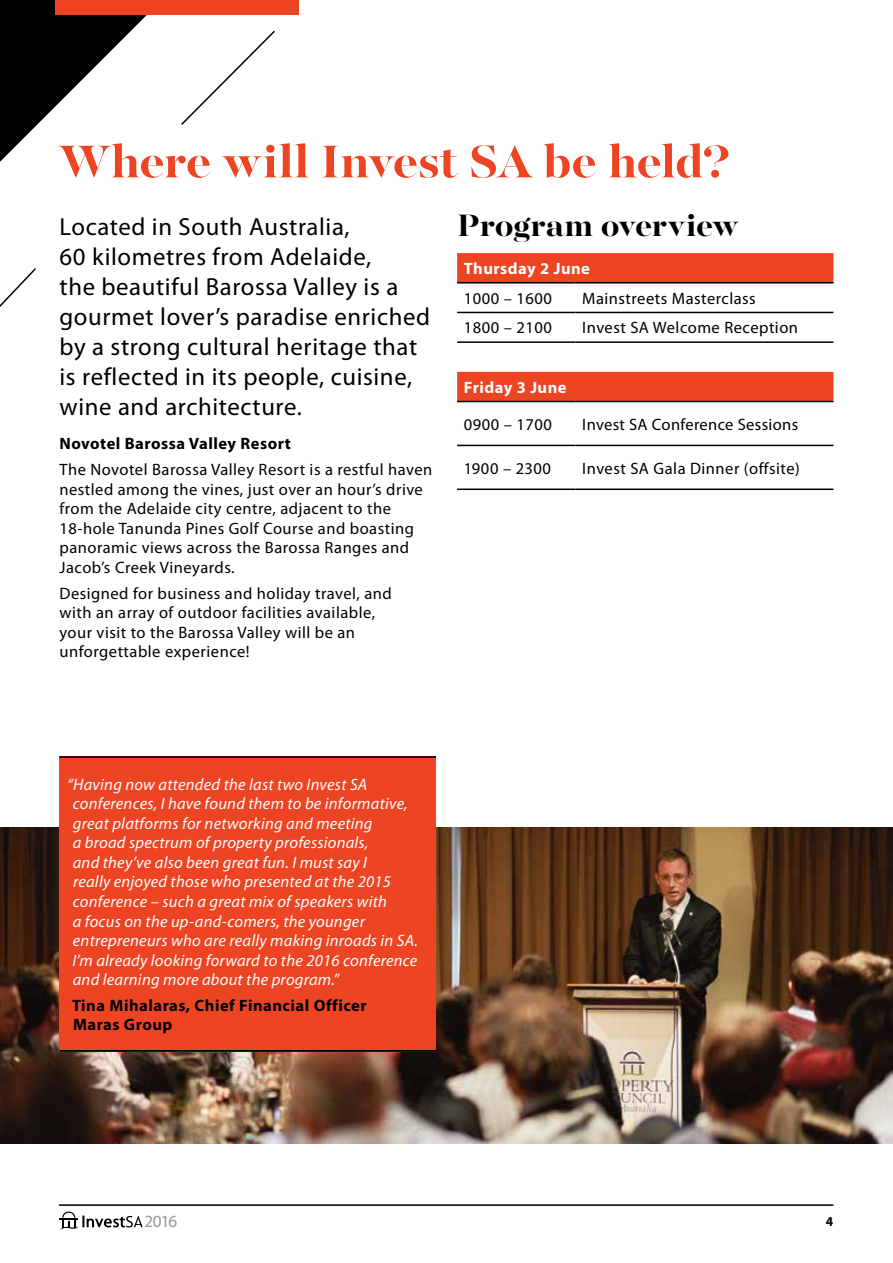
<style>
.page{position:relative;width:893px;height:1263px;background:#fff}
.page>*{position:absolute;margin:0;border:0;box-sizing:border-box;transform-origin:0 0}
.t1{font:700 51px "Majesti Banner";letter-spacing:-.01em;color:#ed4524}
.t2{font:700 34.5px "Majesti Banner";letter-spacing:-.005em;color:#000}
.t3{font:24.75px/30px "Myriad Pro";letter-spacing:.025em;color:#000}
.t4{font:17.1px "Myriad Pro";color:#969798}
.t5{font:16.5px/19.5px "Myriad Pro";letter-spacing:.03em;color:#000}
.t6{font:italic 16.5px/19.5px "Myriad Pro";letter-spacing:.015em;color:#fff}
.t7{font:700 16.5px/19.5px "Myriad Pro";letter-spacing:.03em;color:#000}
.t8{font:700 16.5px "Myriad Pro";letter-spacing:.03em;color:#fff}
.t9{font:700 13.5px "Myriad Pro";color:#000}
</style>
<div class="page">
<hr style="left:59px;top:1204px;width:774px;height:2px;background:#000">
<svg style="left:60px;top:1211px;width:83px;height:19px"></svg>
<img style="left:0;top:827px;width:893px;height:316px">
<div style="left:60px;top:756px;width:376px;height:295px;background:#ed4524"></div>
<hr style="left:60px;top:756px;width:376px;height:2px;background:#000">
<hr style="left:60px;top:1050px;width:376px;height:1px;background:#000">
<div style="left:457px;top:253px;width:376px;height:29px;background:#ed4524"></div>
<svg style="left:457px;top:283px;width:376px;height:164px"></svg>
<hr style="left:457px;top:282px;width:118px;height:1px;background:#000">
<hr style="left:575px;top:282px;width:258px;height:1px;background:#000">
<hr style="left:457px;top:312px;width:118px;height:1px;background:#000">
<hr style="left:575px;top:312px;width:258px;height:1px;background:#000">
<hr style="left:457px;top:341px;width:118px;height:2px;background:#000">
<hr style="left:575px;top:341px;width:258px;height:2px;background:#000">
<hr style="left:457px;top:401px;width:118px;height:1px;background:#000">
<hr style="left:575px;top:401px;width:258px;height:1px;background:#000">
<hr style="left:457px;top:445px;width:118px;height:1px;background:#000">
<hr style="left:575px;top:445px;width:258px;height:1px;background:#000">
<hr style="left:457px;top:488px;width:118px;height:2px;background:#000">
<hr style="left:575px;top:488px;width:258px;height:2px;background:#000">
<svg style="left:0;top:0;width:147px;height:162px"></svg>
<svg style="left:181px;top:30px;width:94px;height:95px"></svg>
<svg style="left:0;top:268px;width:36px;height:39px"></svg>
<div style="left:56px;top:0;width:243px;height:15px;background:#ed4524"></div>
<h1 class="t1" style="left:60px;top:128px;width:672px">Where will Invest SA be held?</h1>
<h3 class="t3" style="left:60px;top:212px;width:372px">Located in South Australia,<br>60 kilometres from Adelaide,<br>the beautiful Barossa Valley is a gourmet lover’s paradise enriched by a strong cultural heritage that is reflected in its people, cuisine, wine and architecture.</h3>
<p class="t7" style="left:60px;top:434px;width:233px">Novotel Barossa Valley Resort</p>
<p class="t5" style="left:60px;top:460px;width:374px">The Novotel Barossa Valley Resort is a restful haven nestled among the vines, just over an hour’s drive from the Adelaide city centre, adjacent to the 18-hole Tanunda Pines Golf Course and boasting panoramic views across the Barossa Ranges and Jacob’s Creek Vineyards.</p>
<p class="t5" style="left:60px;top:584px;width:334px">Designed for business and holiday travel, and with an array of outdoor facilities available, your visit to the Barossa Valley will be an unforgettable experience!</p>
<h2 class="t2" style="left:457px;top:203px;width:283px">Program overview</h2>
<p class="t8" style="left:464px;top:259px;width:128px">Thursday 2 June</p>
<p class="t5" style="left:464px;top:289px;width:89px">1000 – 1600</p>
<p class="t5" style="left:582px;top:289px;width:175px">Mainstreets Masterclass</p>
<p class="t5" style="left:464px;top:318px;width:89px">1800 – 2100</p>
<p class="t5" style="left:582px;top:318px;width:217px">Invest SA Welcome Reception</p>
<p class="t8" style="left:464px;top:378px;width:104px">Friday 3 June</p>
<p class="t5" style="left:464px;top:415px;width:89px">0900 – 1700</p>
<p class="t5" style="left:582px;top:415px;width:217px">Invest SA Conference Sessions</p>
<p class="t5" style="left:464px;top:459px;width:89px">1900 – 2300</p>
<p class="t5" style="left:582px;top:459px;width:219px">Invest SA Gala Dinner (offsite)</p>
<p class="t6" style="left:73px;top:775px;width:347px;text-indent:-5px">“Having now attended the last two Invest SA conferences, I have found them to be informative, great platforms for networking and meeting<br>a broad spectrum of property professionals,<br>and they’ve also been great fun. I must say I<br>really enjoyed those who presented at the 2015 conference – such a great mix of speakers with<br>a focus on the up-and-comers, the younger entrepreneurs who are really making inroads in SA.<br>I’m already looking forward to the 2016 conference and learning more about the program.”</p>
<p class="t7" style="left:72px;top:996px;width:296px">Tina Mihalaras, Chief Financial Officer<br>Maras Group</p>
<p class="t4" style="left:144px;top:1212px;width:35px">2016</p>
<p class="t9" style="left:826px;top:1214px;width:9px">4</p>
</div>
